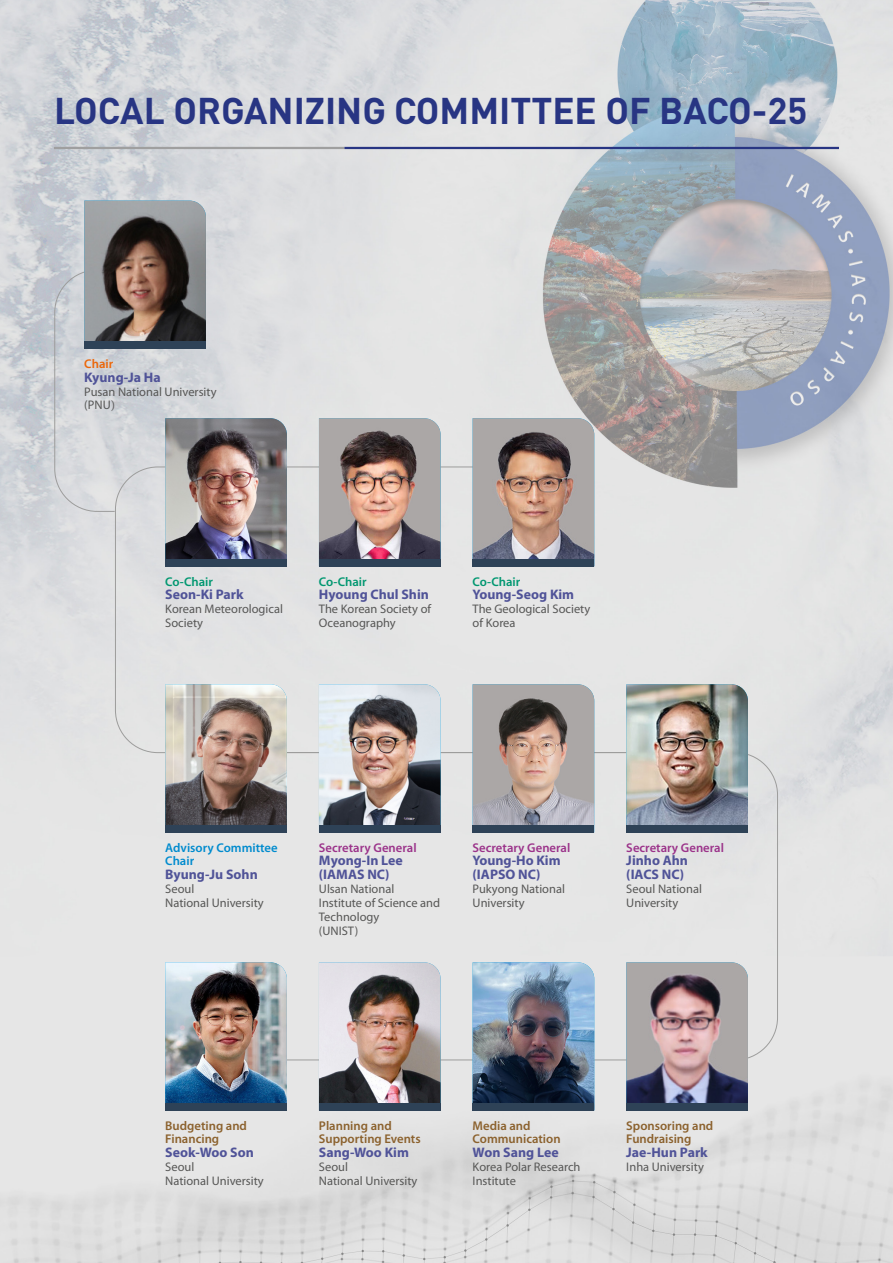
<style>
.page{position:relative;width:893px;height:1263px;background:#fff}
.page>*{position:absolute;margin:0;border:0;box-sizing:border-box;transform-origin:0 0}
.t1{font:700 36.75px "DIN Pro";color:#283583}
.t2{font:700 13.8px/13.8px "Myriad Pro";color:#505398}
.t3{font:600 12.75px/13.8px "Myriad Pro";color:#8b612d}
.t4{font:600 12.75px "Myriad Pro";color:#9b338a}
.t5{font:600 12.75px "Myriad Pro";color:#009770}
.t6{font:600 12.75px/13.8px "Myriad Pro";color:#008bce}
.t7{font:600 12.75px "Myriad Pro";color:#ec6608}
.t8{font:12.45px/13.8px "Myriad Pro";color:#575756}
.s1{font-family:"Minion Pro"}
</style>
<div class="page">
<img style="left:0;top:0;width:893px;height:1263px">
<hr style="left:54px;top:147px;width:290px;height:2px;background:#9f9f9f">
<hr style="left:344px;top:147px;width:495px;height:2px;background:#283583">
<div style="left:115px;top:466px;width:512px;height:287px;background:#e4e5e5"></div>
<div style="left:234px;top:752px;width:544px;height:309px;background:#e6e6e6"></div>
<img style="left:473px;top:418px;width:121px;height:141px">
<div style="left:473px;top:559px;width:121px;height:7px;background:#2e4257"></div>
<img style="left:165px;top:684px;width:122px;height:141px">
<div style="left:165px;top:825px;width:122px;height:7px;background:#2e4257"></div>
<img style="left:165px;top:962px;width:122px;height:141px">
<div style="left:165px;top:1103px;width:122px;height:7px;background:#2e4257"></div>
<svg style="left:54px;top:201px;width:233px;height:365px"></svg>
<img style="left:165px;top:418px;width:122px;height:141px">
<div style="left:165px;top:559px;width:122px;height:7px;background:#2e4257"></div>
<img style="left:319px;top:684px;width:122px;height:141px">
<div style="left:319px;top:825px;width:122px;height:7px;background:#2e4257"></div>
<img style="left:319px;top:962px;width:122px;height:141px">
<div style="left:319px;top:1103px;width:122px;height:7px;background:#2e4257"></div>
<img style="left:319px;top:418px;width:122px;height:141px">
<div style="left:319px;top:559px;width:122px;height:7px;background:#2e4257"></div>
<img style="left:473px;top:684px;width:121px;height:141px">
<div style="left:473px;top:825px;width:121px;height:7px;background:#2e4257"></div>
<img style="left:473px;top:962px;width:121px;height:141px">
<div style="left:473px;top:1103px;width:121px;height:7px;background:#2e4257"></div>
<img style="left:626px;top:684px;width:122px;height:141px">
<div style="left:626px;top:825px;width:122px;height:7px;background:#2e4257"></div>
<img style="left:626px;top:962px;width:122px;height:141px">
<div style="left:626px;top:1103px;width:122px;height:7px;background:#2e4257"></div>
<h1 class="t1" style="left:54px;top:85px;width:755px">LOCAL ORGANIZING COMMITTEE OF BACO-25</h1>
<p class="t7" style="left:84px;top:355px;width:30px">Chair</p>
<p class="t2" style="left:84px;top:370px;width:78px">Kyung-Ja Ha</p>
<p class="t8" style="left:84px;top:384px;width:134px">Pusan National University (PNU<span class="s1">)</span></p>
<p class="t5" style="left:165px;top:573px;width:49px">Co-Chair</p>
<p class="t2" style="left:165px;top:587px;width:80px">Seon-Ki Park</p>
<p class="t8" style="left:165px;top:602px;width:119px">Korean Meteorological<br>Society</p>
<p class="t5" style="left:319px;top:573px;width:49px">Co-Chair</p>
<p class="t2" style="left:319px;top:587px;width:112px">Hyoung Chul Shin</p>
<p class="t8" style="left:319px;top:602px;width:114px">The Korean Society of<br>Oceanography</p>
<p class="t5" style="left:473px;top:573px;width:49px">Co-Chair</p>
<p class="t2" style="left:473px;top:587px;width:103px">Young-Seog Kim</p>
<p class="t8" style="left:473px;top:602px;width:119px">The Geological Society of Korea</p>
<p class="t6" style="left:165px;top:840px;width:114px">Advisory Committee<br>Chair</p>
<p class="t2" style="left:165px;top:867px;width:94px">Byung-Ju Sohn</p>
<p class="t8" style="left:165px;top:882px;width:100px">Seoul<br>National University</p>
<p class="t4" style="left:319px;top:839px;width:99px">Secretary General</p>
<p class="t2" style="left:319px;top:853px;width:85px">Myong-In Lee (IAMAS NC)</p>
<p class="t8" style="left:319px;top:882px;width:123px">Ulsan National<br>Institute of Science and<br>Technology<br>(UNIST)</p>
<p class="t4" style="left:473px;top:839px;width:99px">Secretary General</p>
<p class="t2" style="left:473px;top:853px;width:90px">Young-Ho Kim (IAPSO NC)</p>
<p class="t8" style="left:473px;top:882px;width:94px">Pukyong National<br>University</p>
<p class="t4" style="left:626px;top:839px;width:99px">Secretary General</p>
<p class="t2" style="left:626px;top:853px;width:63px">Jinho Ahn (IACS NC)</p>
<p class="t8" style="left:626px;top:882px;width:77px">Seoul National<br>University</p>
<p class="t3" style="left:165px;top:1118px;width:83px">Budgeting and<br>Financing</p>
<p class="t2" style="left:165px;top:1145px;width:90px">Seok-Woo Son</p>
<p class="t8" style="left:165px;top:1160px;width:100px">Seoul<br>National University</p>
<p class="t3" style="left:319px;top:1118px;width:103px">Planning and<br>Supporting Events</p>
<p class="t2" style="left:319px;top:1145px;width:91px">Sang-Woo Kim</p>
<p class="t8" style="left:319px;top:1160px;width:100px">Seoul<br>National University</p>
<p class="t3" style="left:473px;top:1118px;width:89px">Media and<br>Communication</p>
<p class="t2" style="left:473px;top:1145px;width:88px">Won Sang Lee</p>
<p class="t8" style="left:473px;top:1160px;width:109px">Korea Polar Research<br>Institute</p>
<p class="t3" style="left:626px;top:1118px;width:88px">Sponsoring and<br>Fundraising</p>
<p class="t2" style="left:626px;top:1145px;width:83px">Jae-Hun Park</p>
<p class="t8" style="left:626px;top:1160px;width:79px">Inha University</p>
</div>
